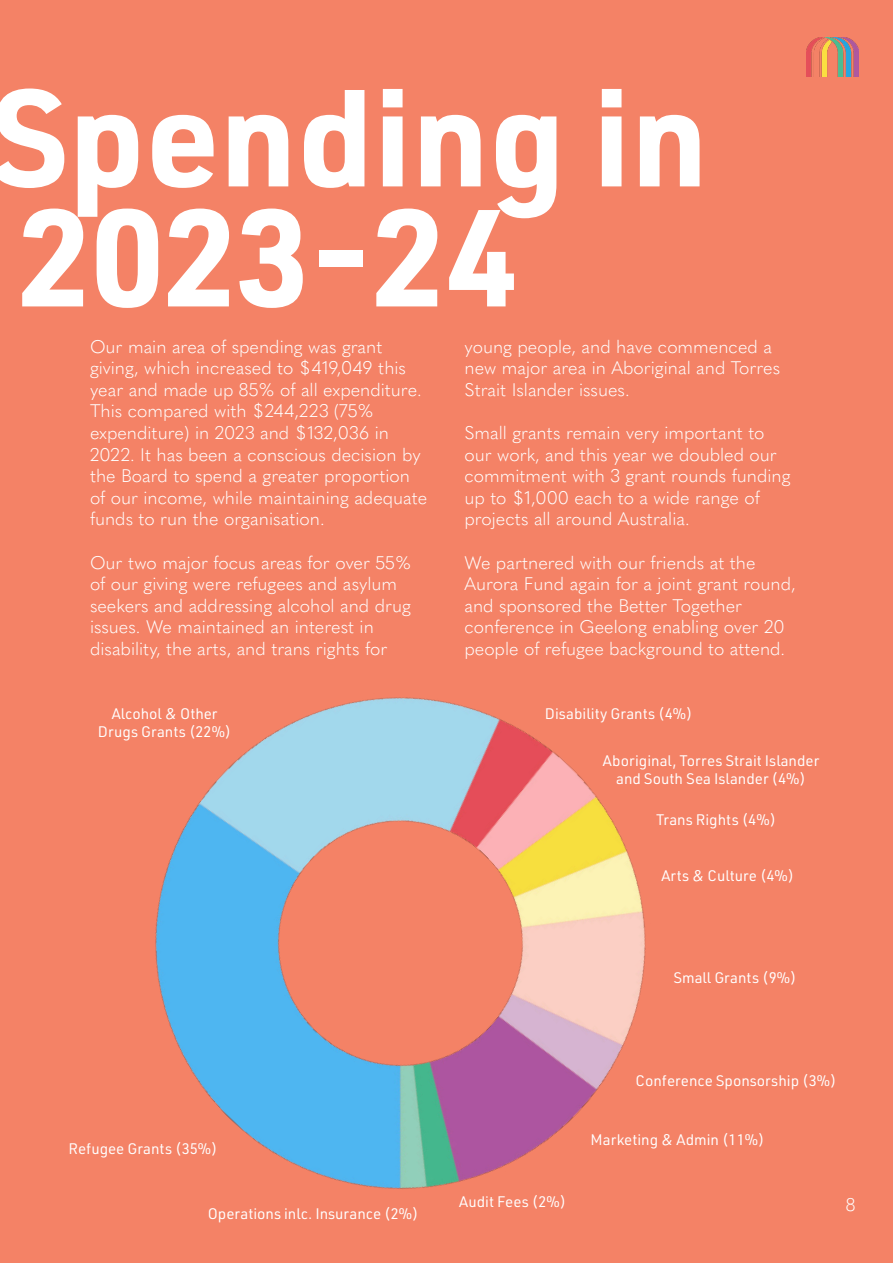
<style>
.page{position:relative;width:893px;height:1263px;background:#f48266}
.page>*{position:absolute;margin:0;border:0;box-sizing:border-box;transform-origin:0 0}
.t1{font:700 135px/120px "URWDIN";color:#fff}
.t2{font:300 18px/21.6px "Quasimoda";color:#fff}
.t3{font:15px/18px "URWDIN";color:#fff;text-align:center}
</style>
<div class="page">
<img style="left:155px;top:697px;width:491px;height:492px">
<img style="left:806px;top:37px;width:53px;height:40px">
<h1 class="t1" style="left:-9px;top:72px;width:719px">Spending in<br>2023-24</h1>
<p class="t2" style="left:90px;top:334px;width:339px">Our main area of spending was grant giving, which increased to $419,049 this year and made up 85% of all expenditure.<br>This compared with $244,223 (75% expenditure) in 2023 and $132,036 in 2022. It has been a conscious decision by the Board to spend a greater proportion of our income, while maintaining adequate funds to run the organisation.</p>
<p class="t2" style="left:90px;top:550px;width:323px">Our two major focus areas for over 55% of our giving were refugees and asylum seekers and addressing alcohol and drug issues. We maintained an interest in disability, the arts, and trans rights for</p>
<p class="t2" style="left:464px;top:334px;width:317px">young people, and have commenced a new major area in Aboriginal and Torres<br>Strait Islander issues.</p>
<p class="t2" style="left:464px;top:421px;width:328px">Small grants remain very important to our work, and this year we doubled our commitment with 3 grant rounds funding up to $1,000 each to a wide range of projects all around Australia.</p>
<p class="t2" style="left:464px;top:550px;width:333px">We partnered with our friends at the Aurora Fund again for a joint grant round, and sponsored the Better Together conference in Geelong enabling over 20 people of refugee background to attend.</p>
<p class="t3" style="left:98px;top:704px;width:135px">Alcohol &amp; Other<br>Drugs Grants (22%)</p>
<p class="t3" style="left:545px;top:704px;width:149px">Disability Grants (4%)</p>
<p class="t3" style="left:603px;top:751px;width:218px">Aboriginal, Torres Strait Islander and South Sea Islander (4%)</p>
<p class="t3" style="left:656px;top:810px;width:122px">Trans Rights (4%)</p>
<p class="t3" style="left:661px;top:866px;width:134px">Arts &amp; Culture (4%)</p>
<p class="t3" style="left:673px;top:969px;width:125px">Small Grants (9%)</p>
<p class="t3" style="left:69px;top:1139px;width:151px">Refugee Grants (35%)</p>
<p class="t3" style="left:208px;top:1204px;width:212px">Operations inlc. Insurance (2%)</p>
<p class="t3" style="left:459px;top:1192px;width:109px">Audit Fees (2%)</p>
<p class="t3" style="left:636px;top:1071px;width:202px">Conference Sponsorship (3%)</p>
<p class="t3" style="left:591px;top:1130px;width:175px">Marketing &amp; Admin (11%)</p>
<p class="t2" style="left:846px;top:1192px;width:11px">8</p>
</div>
